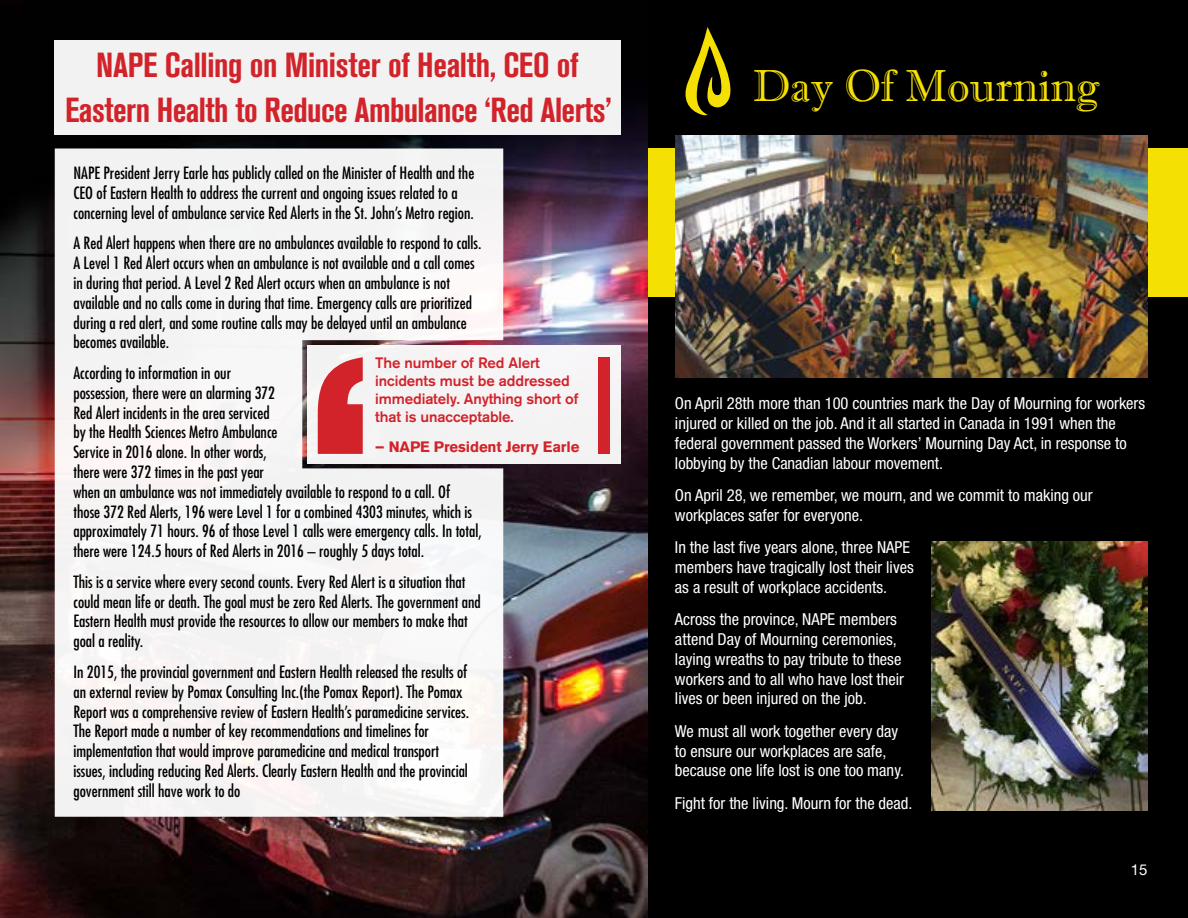
<style>
.page{position:relative;width:1188px;height:918px;background:#fff}
.page>*{position:absolute;margin:0;border:0;box-sizing:border-box;transform-origin:0 0}
.t1{font:45px "Imprint MT Shadow";color:#f5e004}
.t2{font:700 condensed 34.5px/45px "Akzidenz Grotesk BQ";letter-spacing:-.015em;color:#d2232a;text-align:center}
.t3{font:condensed 16.5px/19.8px "Futura Std";color:#000}
.t4{font:condensed 16.5px/19.8px "Helvetica Neue LT Pro";color:#fff}
.t5{font:500 15px/18px "Akzidenz Grotesk BQ";letter-spacing:-.01em;color:#d2232a}
.t6{font:700 15px "Akzidenz Grotesk BQ";letter-spacing:-.01em;color:#d2232a}
.t7{font:15px "Helvetica Neue LT Pro";color:#fff}
</style>
<div class="page">
<img style="left:0;top:0;width:648px;height:918px">
<svg style="left:55px;top:148px;width:448px;height:669px;fill:#f5f3f4"></svg>
<div style="left:54px;top:40px;width:567px;height:95px;background:#f2f2f2"></div>
<div style="left:308px;top:345px;width:313px;height:119px;background:#f4f3f4"></div>
<div style="left:648px;top:0;width:540px;height:135px;background:#000"></div>
<div style="left:648px;top:124px;width:540px;height:794px;background:#000"></div>
<div style="left:648px;top:148px;width:540px;height:149px;background:#f5e004"></div>
<svg style="left:685px;top:27px;width:46px;height:89px"></svg>
<svg style="left:318px;top:357px;width:45px;height:97px"></svg>
<div style="left:598px;top:357px;width:11px;height:97px;background:#d2232a"></div>
<img style="left:675px;top:135px;width:473px;height:243px">
<img style="left:932px;top:542px;width:216px;height:269px">
<h2 class="t2" style="left:65px;top:43px;width:548px">NAPE Calling on Minister of Health, CEO of<br>Eastern Health to Reduce Ambulance ‘Red Alerts’</h2>
<p class="t3" style="left:73px;top:163px;width:402px">NAPE President Jerry Earle has publicly called on the Minister of Health and the<br>CEO of Eastern Health to address the current and ongoing issues related to a concerning level of ambulance service Red Alerts in the St. John’s Metro region.</p>
<p class="t3" style="left:73px;top:233px;width:410px">A Red Alert happens when there are no ambulances available to respond to calls.<br>A Level 1 Red Alert occurs when an ambulance is not available and a call comes in during that period. A Level 2 Red Alert occurs when an ambulance is not available and no calls come in during that time. Emergency calls are prioritized during a red alert, and some routine calls may be delayed until an ambulance becomes available.</p>
<p class="t3" style="left:73px;top:363px;width:410px">According to information in our<br>possession, there were an alarming 372<br>Red Alert incidents in the area serviced<br>by the Health Sciences Metro Ambulance<br>Service in 2016 alone. In other words,<br>there were 372 times in the past year<br>when an ambulance was not immediately available to respond to a call. Of<br>those 372 Red Alerts, 196 were Level 1 for a combined 4303 minutes, which is approximately 71 hours. 96 of those Level 1 calls were emergency calls. In total, there were 124.5 hours of Red Alerts in 2016 – roughly 5 days total.</p>
<p class="t3" style="left:73px;top:572px;width:409px">This is a service where every second counts. Every Red Alert is a situation that could mean life or death. The goal must be zero Red Alerts. The government and Eastern Health must provide the resources to allow our members to make that goal a reality.</p>
<p class="t3" style="left:73px;top:662px;width:397px">In 2015, the provincial government and Eastern Health released the results of an external review by Pomax Consulting Inc.(the Pomax Report). The Pomax Report was a comprehensive review of Eastern Health’s paramedicine services.<br>The Report made a number of key recommendations and timelines for implementation that would improve paramedicine and medical transport issues, including reducing Red Alerts. Clearly Eastern Health and the provincial government still have work to do</p>
<p class="t5" style="left:375px;top:353px;width:205px">The number of Red Alert incidents must be addressed immediately. Anything short of that is unacceptable.</p>
<p class="t6" style="left:375px;top:439px;width:206px">– NAPE President Jerry Earle</p>
<h1 class="t1" style="left:752px;top:59px;width:348px">Day Of Mourning</h1>
<p class="t4" style="left:675px;top:393px;width:472px">On April 28th more than 100 countries mark the Day of Mourning for workers injured or killed on the job. And it all started in Canada in 1991 when the federal government passed the Workers’ Mourning Day Act, in response to lobbying by the Canadian labour movement.</p>
<p class="t4" style="left:675px;top:485px;width:419px">On April 28, we remember, we mourn, and we commit to making our workplaces safer for everyone.</p>
<p class="t4" style="left:675px;top:537px;width:240px">In the last five years alone, three NAPE members have tragically lost their lives as a result of workplace accidents.</p>
<p class="t4" style="left:675px;top:609px;width:231px">Across the province, NAPE members attend Day of Mourning ceremonies, laying wreaths to pay tribute to these workers and to all who have lost their lives or been injured on the job.</p>
<p class="t4" style="left:675px;top:721px;width:231px">We must all work together every day to ensure our workplaces are safe, because one life lost is one too many.</p>
<p class="t4" style="left:675px;top:793px;width:239px">Fight for the living. Mourn for the dead.</p>
<p class="t7" style="left:1131px;top:860px;width:18px">15</p>
</div>
